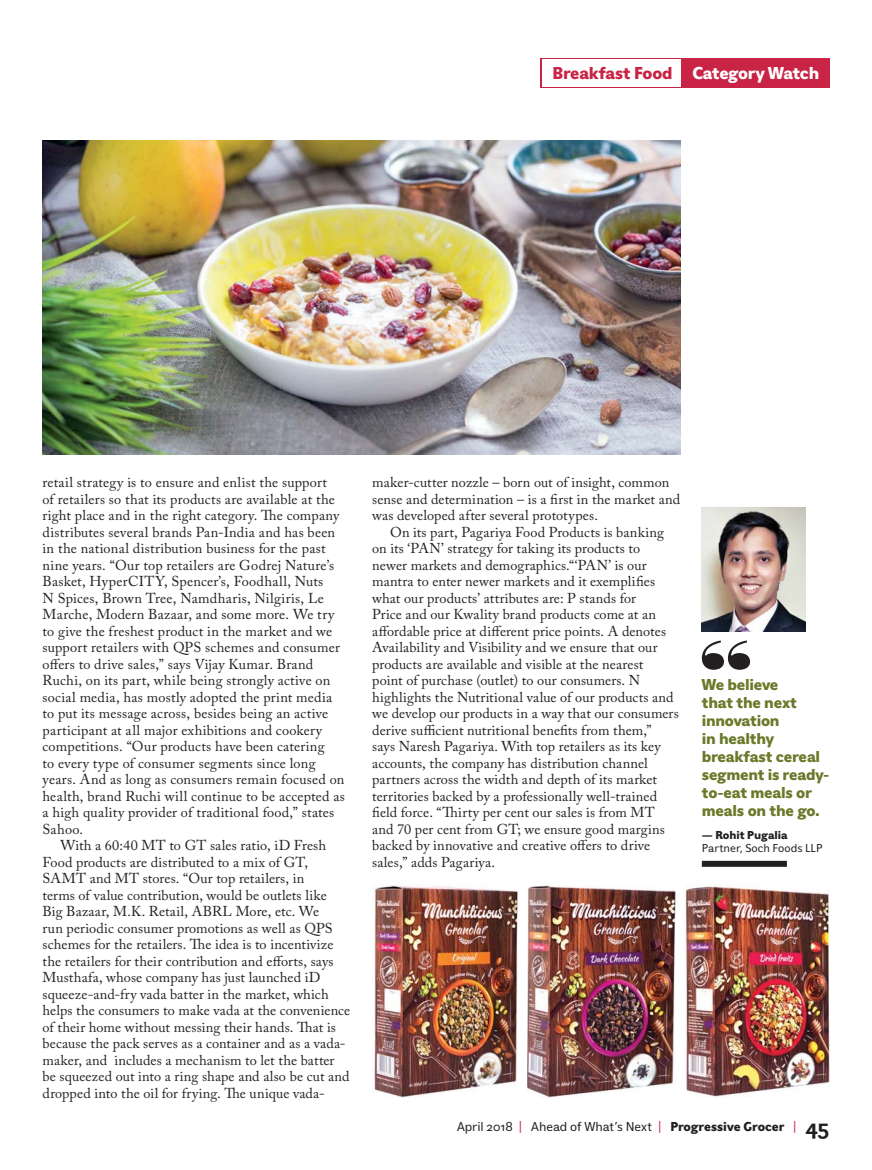
<style>
.page{position:relative;width:872px;height:1170px;background:#fff}
.page>*{position:absolute;margin:0;border:0;box-sizing:border-box;transform-origin:0 0}
.t1{font:800 18px "Eau Naturelle Sans";letter-spacing:-.015em;color:#c92445}
.t2{font:800 16.5px/18px "Eau Naturelle Sans";letter-spacing:-.02em;color:#6a7a2a}
.t3{font:14.25px/16.5px "Adobe Caslon Pro";letter-spacing:.01em;color:#231f20}
.t4{font:13.5px "Eau Naturelle Sans";letter-spacing:-.005em;color:#231f20}
.t5{font:12px "Eau Naturelle Sans";color:#231f20}
.t6{font:800 12px "Eau Naturelle Sans";color:#231f20}
.s1{color:#fff}
.s2{font-weight:500;color:#c92445}
.s3{font-weight:800}
.s4{font-weight:700;font-size:22.5px}
</style>
<div class="page">
<div style="left:540px;top:58px;width:196px;height:30px;background:linear-gradient(to bottom,#fff,#fff)"></div>
<div style="left:542px;top:59px;width:138px;height:28px;background:#fff"></div>
<div style="left:682px;top:58px;width:147px;height:30px;background:#c92445"></div>
<img style="left:527px;top:885px;width:149px;height:212px">
<img style="left:685px;top:884px;width:144px;height:213px">
<img style="left:372px;top:885px;width:146px;height:212px">
<img style="left:702px;top:507px;width:103px;height:124px">
<svg style="left:702px;top:640px;width:48px;height:29px"></svg>
<div style="left:702px;top:860px;width:85px;height:6px;background:#231f20"></div>
<img style="left:43px;top:140px;width:637px;height:314px">
<p class="t1" style="left:552px;top:66px;width:268px">Breakfast Food <span class="s1">Category Watch</span></p>
<p class="t3" style="left:43px;top:475px;width:304px">retail strategy is to ensure and enlist the support<br>of retailers so that its products are available at the right place and in the right category. The company distributes several brands Pan-India and has been in the national distribution business for the past nine years. “Our top retailers are Godrej Nature’s Basket, HyperCITY, Spencer’s, Foodhall, Nuts<br>N Spices, Brown Tree, Namdharis, Nilgiris, Le Marche, Modern Bazaar, and some more. We try to give the freshest product in the market and we support retailers with QPS schemes and consumer offers to drive sales,” says Vijay Kumar. Brand Ruchi, on its part, while being strongly active on social media, has mostly adopted the print media to put its message across, besides being an active participant at all major exhibitions and cookery competitions. “Our products have been catering<br>to every type of consumer segments since long years. And as long as consumers remain focused on health, brand Ruchi will continue to be accepted as a high quality provider of traditional food,” states Sahoo.</p>
<p class="t3" style="left:43px;top:838px;width:309px;text-indent:18px">With a 60:40 MT to GT sales ratio, iD Fresh Food products are distributed to a mix of GT, SAMT and MT stores. “Our top retailers, in<br>terms of value contribution, would be outlets like Big Bazaar, M.K. Retail, ABRL More, etc. We<br>run periodic consumer promotions as well as QPS schemes for the retailers. The idea is to incentivize the retailers for their contribution and efforts, says Musthafa, whose company has just launched iD squeeze-and-fry vada batter in the market, which helps the consumers to make vada at the convenience of their home without messing their hands. That is because the pack serves as a container and as a vada&shy;maker, and includes a mechanism to let the batter be squeezed out into a ring shape and also be cut and dropped into the oil for frying. The unique vada-</p>
<p class="t3" style="left:372px;top:475px;width:309px">maker-cutter nozzle – born out of insight, common sense and determination – is a first in the market and was developed after several prototypes.</p>
<p class="t3" style="left:372px;top:524px;width:308px;text-indent:18px">On its part, Pagariya Food Products is banking on its ‘PAN’ strategy for taking its products to<br>newer markets and demographics.“‘PAN’ is our mantra to enter newer markets and it exemplifies what our products’ attributes are: P stands for<br>Price and our Kwality brand products come at an affordable price at different price points. A denotes Availability and Visibility and we ensure that our products are available and visible at the nearest<br>point of purchase (outlet) to our consumers. N highlights the Nutritional value of our products and we develop our products in a way that our consumers derive sufficient nutritional benefits from them,”<br>says Naresh Pagariya. With top retailers as its key accounts, the company has distribution channel partners across the width and depth of its market territories backed by a professionally well-trained field force. “Thirty per cent our sales is from MT and 70 per cent from GT; we ensure good margins backed by innovative and creative offers to drive sales,” adds Pagariya.</p>
<p class="t2" style="left:702px;top:677px;width:129px">We believe<br>that the next innovation<br>in healthy breakfast cereal segment is ready&shy;to-eat meals or meals on the go.</p>
<p class="t6" style="left:702px;top:830px;width:87px">— Rohit Pugalia</p>
<p class="t5" style="left:702px;top:843px;width:122px">Partner, Soch Foods LLP</p>
<p class="t4" style="left:457px;top:1121px;width:374px">April 2018 <span class="s2">|</span> Ahead of What’s Next <span class="s2">|</span> <span class="s3">Progressive Grocer</span> <span class="s2">|</span> <span class="s4">45</span></p>
</div>
